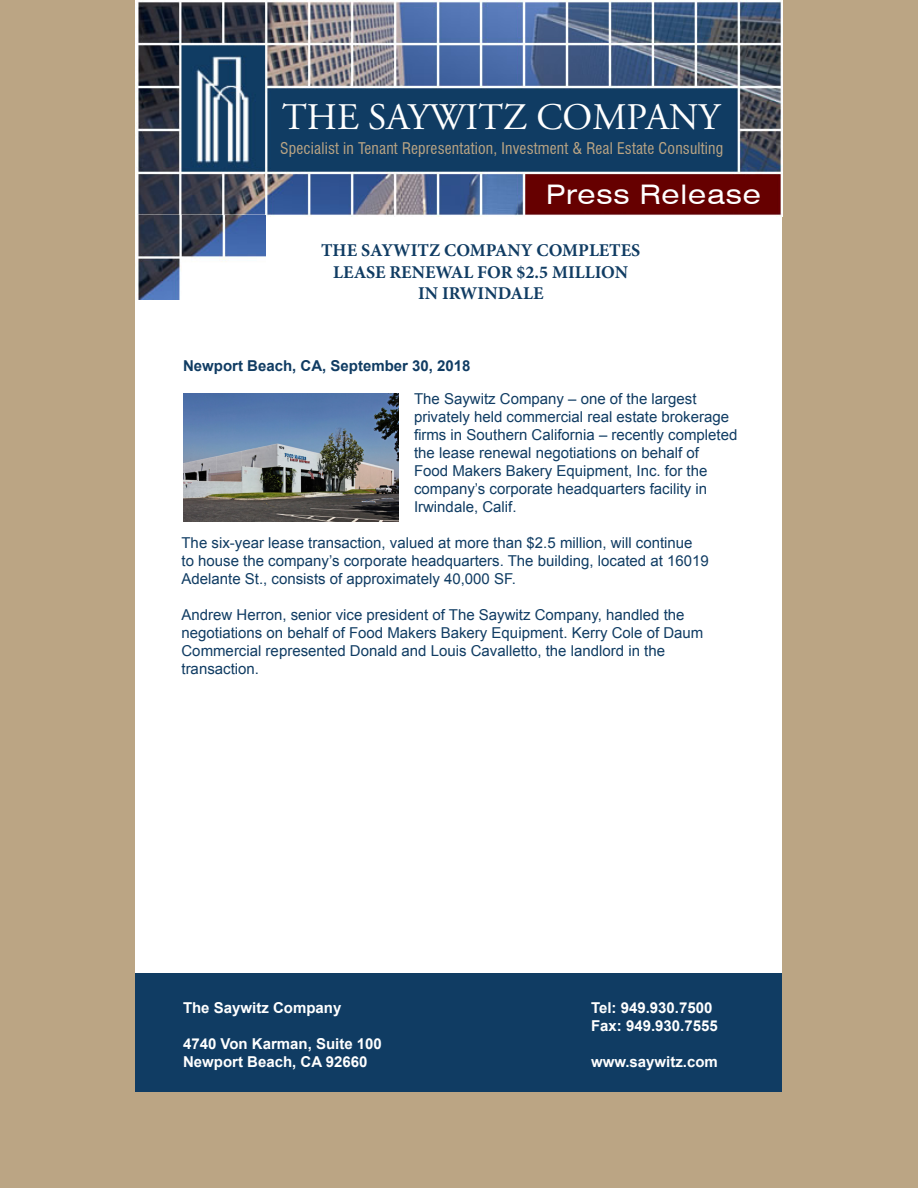
<style>
.page{position:relative;width:918px;height:1188px;background:#fff}
.page>*{position:absolute;margin:0;border:0;box-sizing:border-box;transform-origin:0 0}
.t1{font:37.5px "Adobe Garamond Pro";color:#fff}
.t2{font:expanded 27px "Swiss 721 BT";letter-spacing:.03em;color:#fff}
.t3{font:700 18px "Minion Pro";color:#103c63}
.t4{font:condensed 15.75px "Swiss 721 BT";letter-spacing:.01em;color:#bba584}
.t5{font:15px/18px "Arial";color:#103c63}
.t6{font:700 15px "Arial";color:#fff}
.t7{font:700 15px "Arial";color:#103c63}
</style>
<div class="page">
<div style="left:1px;top:1px;width:917px;height:1187px;background:#bba584"></div>
<div style="left:136px;top:0;width:646px;height:974px;background:#fff"></div>
<div style="left:136px;top:974px;width:646px;height:118px;background:#103c63"></div>
<img style="left:137px;top:0;width:645px;height:217px">
<img style="left:137px;top:216px;width:129px;height:83px">
<div style="left:272px;top:90px;width:463px;height:80px;background:#103c63"></div>
<div style="left:530px;top:177px;width:247px;height:35px;background:#600"></div>
<img style="left:183px;top:393px;width:216px;height:129px">
<p class="t1" style="left:282px;top:95px;width:439px">THE SAYWITZ COMPANY</p>
<p class="t4" style="left:280px;top:139px;width:444px">Specialist in Tenant Representation, Investment &amp; Real Estate Consulting</p>
<p class="t2" style="left:546px;top:178px;width:216px">Press Release</p>
<p class="t3" style="left:321px;top:238px;width:321px">THE SAYWITZ COMPANY COMPLETES</p>
<p class="t3" style="left:333px;top:259px;width:296px">LEASE RENEWAL FOR $2.5 MILLION</p>
<p class="t3" style="left:418px;top:281px;width:127px">IN IRWINDALE</p>
<p class="t7" style="left:183px;top:356px;width:289px">Newport Beach, CA, September 30, 2018</p>
<p class="t5" style="left:414px;top:390px;width:325px">The Saywitz Company – one of the largest privately held commercial real estate brokerage firms in Southern California – recently completed the lease renewal negotiations on behalf of<br>Food Makers Bakery Equipment, Inc. for the company’s corporate headquarters facility in Irwindale, Calif.</p>
<p class="t5" style="left:182px;top:534px;width:529px">The six-year lease transaction, valued at more than $2.5 million, will continue to house the company’s corporate headquarters. The building, located at 16019<br>Adelante St., consists of approximately 40,000 SF.</p>
<p class="t5" style="left:182px;top:606px;width:523px">Andrew Herron, senior vice president of The Saywitz Company, handled the negotiations on behalf of Food Makers Bakery Equipment. Kerry Cole of Daum Commercial represented Donald and Louis Cavalletto, the landlord in the transaction.</p>
<p class="t6" style="left:183px;top:998px;width:160px">The Saywitz Company</p>
<p class="t6" style="left:183px;top:1034px;width:200px">4740 Von Karman, Suite 100</p>
<p class="t6" style="left:183px;top:1052px;width:186px">Newport Beach, CA 92660</p>
<p class="t6" style="left:591px;top:998px;width:123px">Tel: 949.930.7500</p>
<p class="t6" style="left:591px;top:1016px;width:128px">Fax: 949.930.7555</p>
<p class="t6" style="left:591px;top:1052px;width:128px">www.saywitz.com</p>
</div>
